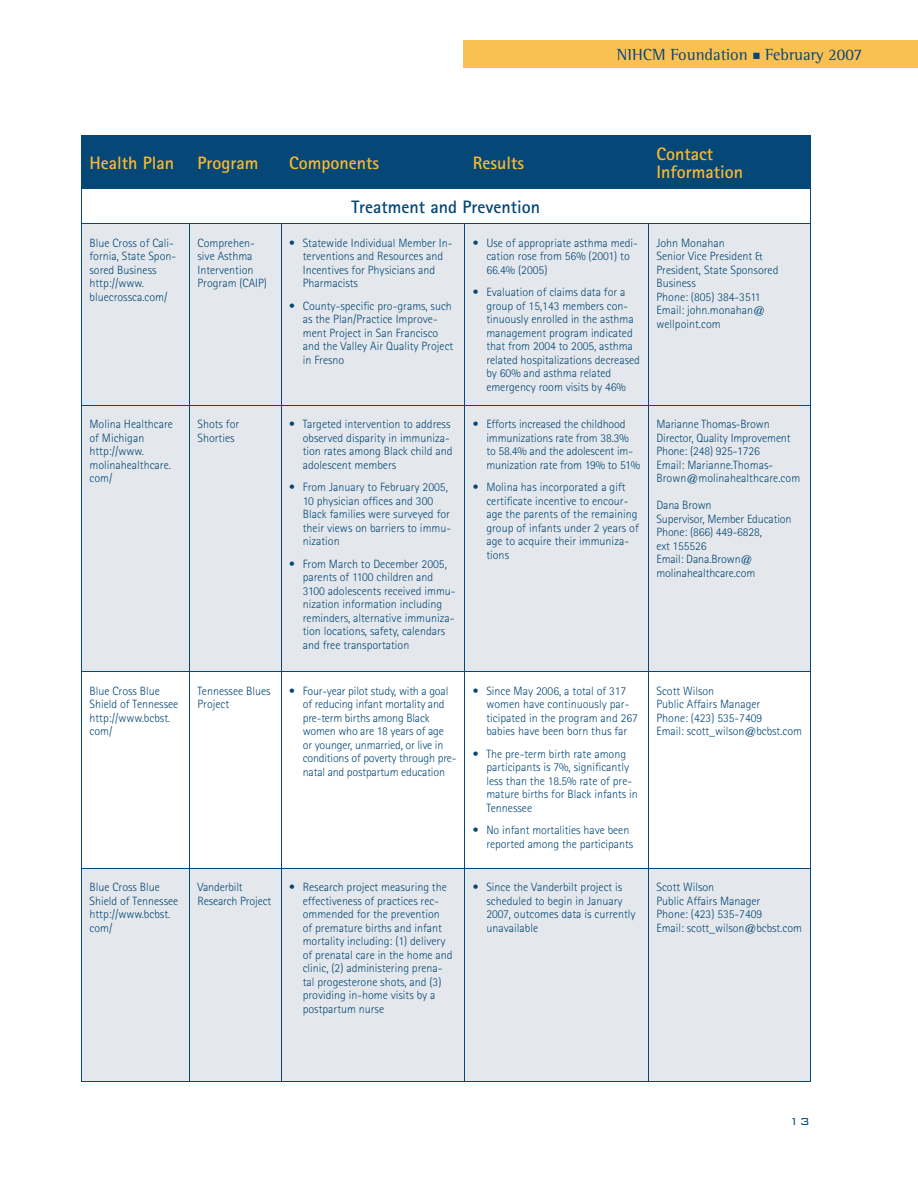
<style>
.page{position:relative;width:918px;height:1188px;background:#fff}
.page>*{position:absolute;margin:0;border:0;box-sizing:border-box;transform-origin:0 0}
.t1{font:700 18px/18px "Rotis Sans Serif";color:#fbba2d}
.t2{font:700 18px "Rotis Sans Serif";color:#054776}
.t3{font:16.5px "Rotis Semi Serif";color:#054776}
.t4{font:300 13.5px "Bank Gothic BT";color:#054776}
.t5{font:300 12px/13.5px "Rotis Sans Serif";color:#054776}
</style>
<div class="page">
<div style="left:463px;top:41px;width:455px;height:27px;background:#fbc052"></div>
<div style="left:82px;top:136px;width:728px;height:52px;background:#054776"></div>
<div style="left:82px;top:225px;width:728px;height:180px;background:#e4e8ec"></div>
<div style="left:82px;top:406px;width:728px;height:675px;background:#e4e8ec"></div>
<svg style="left:82px;top:673px;width:728px;height:195px"></svg>
<hr style="left:81px;top:135px;width:108px;height:1px;background:#054776">
<hr style="left:81px;top:136px;width:1px;height:52px;background:#054776">
<hr style="left:189px;top:135px;width:92px;height:1px;background:#054776">
<hr style="left:189px;top:136px;width:1px;height:52px;background:#054776">
<hr style="left:281px;top:135px;width:184px;height:1px;background:#054776">
<hr style="left:281px;top:136px;width:1px;height:52px;background:#054776">
<hr style="left:465px;top:135px;width:183px;height:1px;background:#054776">
<hr style="left:464px;top:136px;width:1px;height:52px;background:#054776">
<hr style="left:648px;top:135px;width:163px;height:1px;background:#054776">
<hr style="left:648px;top:136px;width:1px;height:52px;background:#054776">
<hr style="left:810px;top:136px;width:1px;height:52px;background:#054776">
<hr style="left:81px;top:188px;width:1px;height:36px;background:#054776">
<hr style="left:810px;top:188px;width:1px;height:36px;background:#054776">
<hr style="left:81px;top:224px;width:108px;height:1px;background:#054776">
<hr style="left:81px;top:224px;width:1px;height:181px;background:#054776">
<hr style="left:189px;top:224px;width:92px;height:1px;background:#054776">
<hr style="left:189px;top:224px;width:1px;height:181px;background:#054776">
<hr style="left:281px;top:224px;width:184px;height:1px;background:#054776">
<hr style="left:281px;top:224px;width:1px;height:181px;background:#054776">
<hr style="left:465px;top:224px;width:183px;height:1px;background:#054776">
<hr style="left:464px;top:224px;width:1px;height:181px;background:#054776">
<hr style="left:648px;top:224px;width:163px;height:1px;background:#054776">
<hr style="left:648px;top:224px;width:1px;height:181px;background:#054776">
<hr style="left:810px;top:224px;width:1px;height:181px;background:#054776">
<hr style="left:81px;top:405px;width:108px;height:1px;background:#054776">
<hr style="left:81px;top:406px;width:1px;height:266px;background:#054776">
<hr style="left:189px;top:405px;width:92px;height:1px;background:#054776">
<hr style="left:189px;top:406px;width:1px;height:266px;background:#054776">
<hr style="left:281px;top:405px;width:184px;height:1px;background:#054776">
<hr style="left:281px;top:406px;width:1px;height:266px;background:#054776">
<hr style="left:465px;top:405px;width:183px;height:1px;background:#054776">
<hr style="left:464px;top:406px;width:1px;height:266px;background:#054776">
<hr style="left:648px;top:405px;width:163px;height:1px;background:#054776">
<hr style="left:648px;top:406px;width:1px;height:266px;background:#054776">
<hr style="left:810px;top:406px;width:1px;height:266px;background:#054776">
<hr style="left:81px;top:672px;width:108px;height:1px;background:#054776">
<hr style="left:81px;top:672px;width:1px;height:196px;background:#054776">
<hr style="left:189px;top:672px;width:92px;height:1px;background:#054776">
<hr style="left:189px;top:672px;width:1px;height:196px;background:#054776">
<hr style="left:281px;top:672px;width:184px;height:1px;background:#054776">
<hr style="left:281px;top:672px;width:1px;height:196px;background:#054776">
<hr style="left:465px;top:672px;width:183px;height:1px;background:#054776">
<hr style="left:464px;top:672px;width:1px;height:196px;background:#054776">
<hr style="left:648px;top:672px;width:163px;height:1px;background:#054776">
<hr style="left:648px;top:672px;width:1px;height:196px;background:#054776">
<hr style="left:810px;top:672px;width:1px;height:196px;background:#054776">
<hr style="left:82px;top:188px;width:107px;height:1px;background:#054776">
<hr style="left:189px;top:188px;width:92px;height:1px;background:#054776">
<hr style="left:281px;top:188px;width:184px;height:1px;background:#054776">
<hr style="left:465px;top:188px;width:183px;height:1px;background:#054776">
<hr style="left:648px;top:188px;width:162px;height:1px;background:#054776">
<hr style="left:81px;top:868px;width:108px;height:1px;background:#054776">
<hr style="left:81px;top:869px;width:1px;height:212px;background:#054776">
<hr style="left:189px;top:868px;width:92px;height:1px;background:#054776">
<hr style="left:189px;top:869px;width:1px;height:212px;background:#054776">
<hr style="left:281px;top:868px;width:184px;height:1px;background:#054776">
<hr style="left:281px;top:869px;width:1px;height:212px;background:#054776">
<hr style="left:465px;top:868px;width:183px;height:1px;background:#054776">
<hr style="left:464px;top:869px;width:1px;height:212px;background:#054776">
<hr style="left:648px;top:868px;width:163px;height:1px;background:#054776">
<hr style="left:648px;top:869px;width:1px;height:212px;background:#054776">
<hr style="left:810px;top:869px;width:1px;height:212px;background:#054776">
<hr style="left:81px;top:1081px;width:108px;height:1px;background:#054776">
<hr style="left:189px;top:1081px;width:92px;height:1px;background:#054776">
<hr style="left:281px;top:1081px;width:184px;height:1px;background:#054776">
<hr style="left:465px;top:1081px;width:183px;height:1px;background:#054776">
<hr style="left:648px;top:1081px;width:163px;height:1px;background:#054776">
<h2 class="t3" style="left:617px;top:45px;width:247px">NIHCM Foundation ■ February 2007</h2>
<h1 class="t1" style="left:89px;top:153px;width:86px">Health Plan</h1>
<h1 class="t1" style="left:197px;top:153px;width:62px">Program</h1>
<h1 class="t1" style="left:289px;top:153px;width:91px">Components</h1>
<h1 class="t1" style="left:473px;top:153px;width:53px">Results</h1>
<h1 class="t1" style="left:656px;top:144px;width:88px">Contact<br>Information</h1>
<h1 class="t2" style="left:352px;top:196px;width:190px">Treatment and Prevention</h1>
<p class="t5" style="left:89px;top:236px;width:88px">Blue Cross of Cali&shy;fornia, State Spon&shy;sored Business http://www. bluecrossca.com/</p>
<p class="t5" style="left:197px;top:236px;width:71px">Comprehen&shy;sive Asthma<br>Intervention<br>Program (CAIP)</p>
<p class="t5" style="left:303px;top:236px;width:151px;text-indent:-14px">• Statewide Individual Member In&shy;terventions and Resources and<br>Incentives for Physicians and<br>Pharmacists</p>
<p class="t5" style="left:303px;top:299px;width:152px;text-indent:-14px">• County-specific pro-grams, such as the Plan/Practice Improve&shy;ment Project in San Francisco and the Valley Air Quality Project in Fresno</p>
<p class="t5" style="left:486px;top:236px;width:153px;text-indent:-14px">• Use of appropriate asthma medi&shy;cation rose from 56% (2001) to<br>66.4% (2005)</p>
<p class="t5" style="left:486px;top:285px;width:155px;text-indent:-14px">• Evaluation of claims data for a group of 15,143 members con&shy;tinuously enrolled in the asthma management program indicated that from 2004 to 2005, asthma related hospitalizations decreased by 60% and asthma related emergency room visits by 46%</p>
<p class="t5" style="left:656px;top:236px;width:123px">John Monahan<br>Senior Vice President &amp;<br>Presi dent, State Sponsored<br>Business<br>Phone: (805) 384-3511<br>Email: john.monahan@ wellpoint.com</p>
<p class="t5" style="left:89px;top:417px;width:85px">Molina Healthcare of Michigan http://www. molinahealthcare. com/</p>
<p class="t5" style="left:197px;top:417px;width:43px">Shots for<br>Shorties</p>
<p class="t5" style="left:303px;top:417px;width:151px;text-indent:-14px">• Targeted intervention to address observed disparity in immuniza&shy;tion rates among Black child and adolescent members</p>
<p class="t5" style="left:303px;top:480px;width:150px;text-indent:-14px">• From January to February 2005,<br>10 physician offices and 300<br>Black families were surveyed for their views on barriers to immu&shy;nization</p>
<p class="t5" style="left:303px;top:557px;width:154px;text-indent:-14px">• From March to December 2005, parents of 1100 children and<br>3100 adolescents received immu&shy;nization information including reminders, alternative immuniza&shy;tion locations, safety, calendars and free transportation</p>
<p class="t5" style="left:486px;top:417px;width:155px;text-indent:-14px">• Efforts increased the childhood immunizations rate from 38.3% to 58.4% and the adolescent im&shy;munization rate from 19% to 51%</p>
<p class="t5" style="left:486px;top:480px;width:154px;text-indent:-14px">• Molina has incorporated a gift certificate incentive to encour&shy;age the parents of the remaining group of infants under 2 years of age to acquire their immuniza&shy;tions</p>
<p class="t5" style="left:89px;top:684px;width:90px">Blue Cross Blue<br>Shield of Tennessee http://www.bcbst. com/</p>
<p class="t5" style="left:197px;top:684px;width:75px">Tennessee Blues<br>Project</p>
<p class="t5" style="left:303px;top:684px;width:155px;text-indent:-14px">• Four-year pilot study, with a goal of reducing infant mortality and pre-term births among Black women who are 18 years of age<br>or younger, unmarried, or live in conditions of poverty through pre&shy;natal and postpartum education</p>
<p class="t5" style="left:486px;top:684px;width:153px;text-indent:-14px">• Since May 2006, a total of 317 women have continuously par&shy;ticipated in the program and 267 babies have been born thus far</p>
<p class="t5" style="left:486px;top:747px;width:153px;text-indent:-14px">• The pre-term birth rate among participants is 7%, significantly less than the 18.5% rate of pre&shy;mature births for Black infants in<br>Tennessee</p>
<p class="t5" style="left:486px;top:823px;width:148px;text-indent:-14px">• No infant mortalities have been reported among the participants</p>
<p class="t5" style="left:656px;top:417px;width:145px">Marianne Thomas-Brown<br>Director, Quality Improvement<br>Phone: (248) 925-1726<br>Email: Marianne.Thomas-<br>Brown@molinahealthcare.com</p>
<p class="t5" style="left:656px;top:498px;width:137px">Dana Brown<br>Supervisor, Member Education<br>Phone: (866) 449-6828,<br>ext 155526<br>Email: Dana.Brown@ molinahealthcare.com</p>
<p class="t5" style="left:656px;top:684px;width:147px">Scott Wilson<br>Public Affairs Manager<br>Phone: (423) 535-7409<br>Email: scott_wilson@bcbst.com</p>
<p class="t5" style="left:89px;top:880px;width:90px">Blue Cross Blue<br>Shield of Tennessee http://www.bcbst. com/</p>
<p class="t5" style="left:197px;top:880px;width:75px">Vanderbilt<br>Research Project</p>
<p class="t5" style="left:303px;top:880px;width:151px;text-indent:-14px">• Research project mea suring the effectiveness of practices rec&shy;ommended for the prevention<br>of premature births and infant mortality including: (1) delivery of prenatal care in the home and clinic, (2) administering prena&shy;tal progesterone shots, and (3) providing in-home visits by a postpartum nurse</p>
<p class="t5" style="left:486px;top:880px;width:151px;text-indent:-14px">• Since the Vanderbilt project is sche duled to begin in January<br>2007, outcomes data is currently unavailable</p>
<p class="t5" style="left:656px;top:880px;width:147px">Scott Wilson<br>Public Affairs Manager<br>Phone: (423) 535-7409<br>Email: scott_wilson@bcbst.com</p>
<p class="t4" style="left:789px;top:1114px;width:22px">13</p>
</div>
